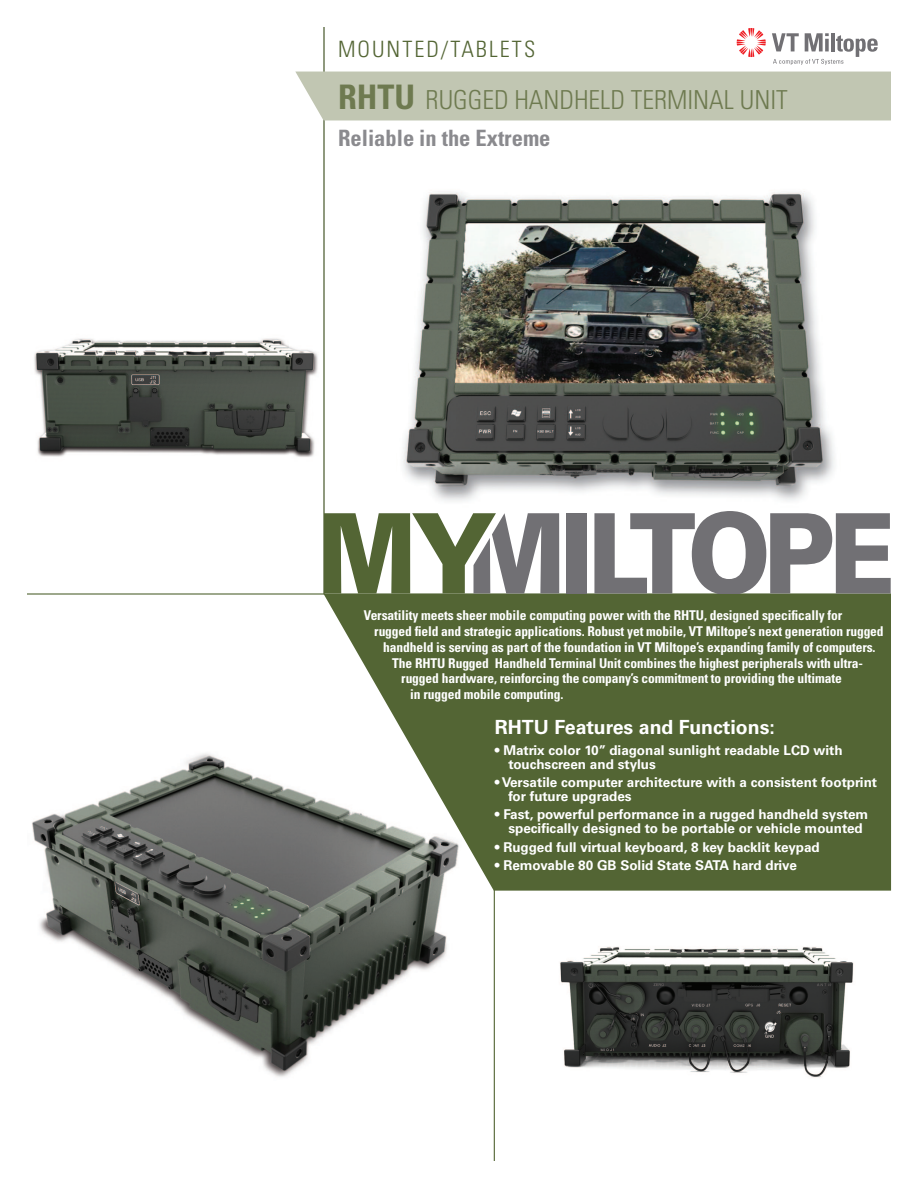
<style>
.page{position:relative;width:918px;height:1188px;background:#fff}
.page>*{position:absolute;margin:0;border:0;box-sizing:border-box;transform-origin:0 0}
.t1{font:300 condensed 26.1px "Univers LT Std";color:#6e7a50}
.t2{font:700 condensed 22.5px "Univers LT Std";color:#8a8a8e}
.t3{font:300 condensed 22.5px "Univers LT Std";letter-spacing:.09em;color:#536534}
.t4{font:700 19.5px "Univers LT Std";color:#fff}
.t5{font:700 condensed 13.5px "Univers LT Std";letter-spacing:-.01em;color:#fff}
.t6{font:700 13.5px/13.5px "Univers LT Std";color:#fff}
.s1{font-weight:700;font-size:33.75px}
.s2{font-stretch:normal;font-size:19.5px;color:#fff}
</style>
<div class="page">
<img style="left:402px;top:191px;width:433px;height:310px">
<img style="left:32px;top:753px;width:462px;height:346px">
<img style="left:34px;top:338px;width:284px;height:119px">
<img style="left:560px;top:946px;width:294px;height:132px">
<hr style="left:494px;top:890px;width:1px;height:271px;background:#536534">
<hr style="left:27px;top:593px;width:864px;height:2px;background:#536534">
<hr style="left:323px;top:27px;width:2px;height:567px;background:#536534">
<div style="left:295px;top:72px;width:596px;height:48px;background:#c1c6b2"></div>
<div style="left:567px;top:513px;width:20px;height:80px;background:#717074"></div>
<svg style="left:594px;top:511px;width:297px;height:83px"></svg>
<svg style="left:324px;top:513px;width:235px;height:80px"></svg>
<svg style="left:324px;top:595px;width:567px;height:296px;background:#66754b"></svg>
<svg style="left:737px;top:28px;width:29px;height:29px"></svg>
<svg style="left:772px;top:33px;width:106px;height:32px"></svg>
<h2 class="t3" style="left:338px;top:36px;width:199px">MOUNTED/TABLETS</h2>
<h1 class="t1" style="left:338px;top:84px;width:451px"><span class="s1">RHTU</span> RUGGED HANDHELD TERMINAL UNIT</h1>
<h2 class="t2" style="left:338px;top:124px;width:219px">Reliable in the Extreme<span class="s2">:</span></h2>
<p class="t5" style="left:364px;top:607px;width:480px">Versatility meets sheer mobile computing power with the RHTU, designed specifically for</p>
<p class="t5" style="left:374px;top:623px;width:511px">rugged field and strategic applications. Robust yet mobile, VT Miltope’s next generation rugged</p>
<p class="t5" style="left:383px;top:639px;width:494px">handheld is serving as part of the foundation in VT Miltope’s expanding family of computers.</p>
<p class="t5" style="left:392px;top:655px;width:472px">The RHTU Rugged Handheld Terminal Unit combines the highest peripherals with ultra-</p>
<p class="t5" style="left:401px;top:670px;width:442px">rugged hardware, reinforcing the company’s commitment to providing the ultimate</p>
<p class="t5" style="left:410px;top:686px;width:155px">in rugged mobile computing.</p>
<h3 class="t4" style="left:495px;top:716px;width:282px">RHTU Features and Functions:</h3>
<p class="t6" style="left:508px;top:744px;width:336px;text-indent:-14px">• Matrix color 10” diagonal sunlight readable LCD with touchscreen and stylus</p>
<p class="t6" style="left:508px;top:776px;width:370px;text-indent:-14px">• Versatile computer architecture with a consistent footprint for future upgrades</p>
<p class="t6" style="left:495px;top:808px;width:375px;text-align:center">• Fast, powerful performance in a rugged handheld system specifically designed to be portable or vehicle mounted</p>
<p class="t6" style="left:495px;top:840px;width:327px">• Rugged full virtual keyboard, 8 key backlit keypad</p>
<p class="t6" style="left:495px;top:859px;width:304px">• Removable 80 GB Solid State SATA hard drive</p>
</div>
